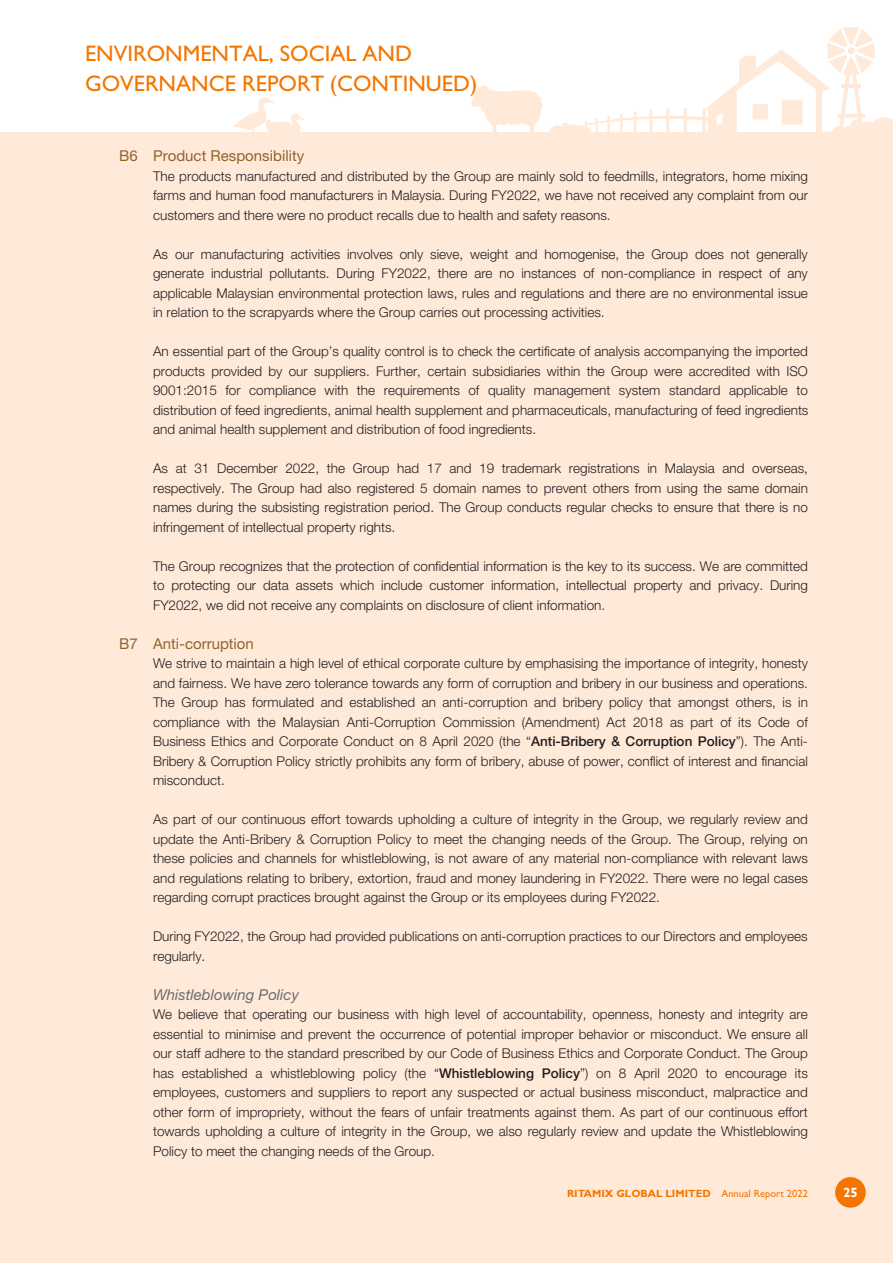
<style>
.page{position:relative;width:893px;height:1263px;background:#fff}
.page>*{position:absolute;margin:0;border:0;box-sizing:border-box;transform-origin:0 0}
.t1{font:22.5px/30px "Gill Sans Std";color:#f47600}
.t2{font:15px "Helvetica Neue LT Std";color:#90642a}
.t3{font:italic 15px "Helvetica Neue LT Std";color:#6c6d70}
.t4{font:300 13.5px/19.5px "Helvetica Neue LT Std";color:#231f20;text-align:justify}
.t5{font:700 13.5px "Gill Sans Std";color:#fff}
.t6{font:700 10.5px "Gill Sans Std";color:#f47600}
.s1{font-weight:500}
.s2{font-weight:400}
</style>
<div class="page">
<div style="left:0;top:132px;width:893px;height:1131px;background:#ffeada"></div>
<svg style="left:471px;top:27px;width:422px;height:105px"></svg>
<svg style="left:234px;top:97px;width:70px;height:35px"></svg>
<div style="left:835px;top:1177px;width:31px;height:31px;background:#f47600;border-radius:50%"></div>
<h1 class="t1" style="left:85px;top:39px;width:329px">ENVIRONMENTAL, SOCIAL AND<br>GOVERNANCE REPORT (contin</h1>
<h1 class="t1" style="left:426px;top:69px;width:53px">ued)</h1>
<p class="t2" style="left:119px;top:147px;width:187px">B6 Product Responsibility</p>
<p class="t4" style="left:153px;top:166px;width:656px">The products manufactured and distributed by the Group are mainly sold to feedmills, integrators, home mixing farms and human food manufacturers in Malaysia. During FY2022, we have not received any complaint from our customers and there were no product recalls due to health and safety reasons.</p>
<p class="t4" style="left:153px;top:244px;width:656px">As our manufacturing activities involves only sieve, weight and homogenise, the Group does not generally generate industrial pollutants. During FY2022, there are no instances of non-compliance in respect of any applicable Malaysian environmental protection laws, rules and regulations and there are no environmental issue in relation to the scrapyards where the Group carries out processing activities.</p>
<p class="t4" style="left:153px;top:341px;width:657px">An essential part of the Group’s quality control is to check the certificate of analysis accompanying the imported products provided by our suppliers. Further, certain subsidiaries within the Group were accredited with ISO 9001:2015 for compliance with the requirements of quality management system standard applicable to distribution of feed ingredients, animal health supplement and pharmaceuticals, manufacturing of feed ingredients and animal health supplement and distribution of food ingredients.</p>
<p class="t4" style="left:153px;top:458px;width:656px">As at 31 December 2022, the Group had 17 and 19 trademark registrations in Malaysia and overseas, respectively. The Group had also registered 5 domain names to prevent others from using the same domain names during the subsisting registration period. The Group conducts regular checks to ensure that there is no infringement of intellectual property rights.</p>
<p class="t4" style="left:153px;top:556px;width:656px">The Group recognizes that the protection of confidential information is the key to its success. We are committed to protecting our data assets which include customer information, intellectual property and privacy. During FY2022, we did not receive any complaints on disclosure of client information.</p>
<p class="t2" style="left:119px;top:634px;width:136px">B7 Anti-corruption</p>
<p class="t4" style="left:153px;top:653px;width:656px">We strive to maintain a high level of ethical corporate culture by emphasising the importance of integrity, honesty and fairness. We have zero tolerance towards any form of corruption and bribery in our business and operations.<br>The Group has formulated and established an anti-corruption and bribery policy that amongst others, is in compliance with the Malaysian Anti-Corruption Commission (Amendment) Act 2018 as part of its Code of Business Ethics and Corporate Conduct on 8 April 2020 (the “<span class="s1">Anti-Bribery &amp; Corruption Policy</span>”). The Anti-Bribery &amp; Corruption Policy strictly prohibits any form of bribery, abuse of power, conflict of interest and financial misconduct.</p>
<p class="t4" style="left:153px;top:809px;width:656px">As part of our continuous effort towards upholding a culture of integrity in the Group, we regularly review and update the Anti-Bribery &amp; Corruption Policy to meet the changing needs of the Group. The Group, relying on these policies and channels for whistleblowing, is not aware of any material non-compliance with relevant laws and regulations relating to bribery, extortion, fraud and money laundering in FY2022. There were no legal cases regarding corrupt practices brought against the Group or its employees during FY2022.</p>
<p class="t4" style="left:153px;top:926px;width:656px">During FY2022, the Group had provided publications on anti-corruption practices to our Directors and employees regularly.</p>
<p class="t3" style="left:153px;top:985px;width:147px">Whistleblowing Policy</p>
<p class="t4" style="left:153px;top:1004px;width:656px">We believe that operating our business with high level of accountability, openness, honesty and integrity are essential to minimise and prevent the occurrence of potential improper behavior or misconduct. We ensure all our staff adhere to the standard prescribed by our Code of Business Ethics and Corporate Conduct. The Group has established a whistleblowing policy (the “<span class="s1">Whistleblowing Policy</span>”) on 8 April 2020 to encourage its employees, customers and suppliers to report any suspected or actual business misconduct, malpractice and other form of impropriety, without the fears of unfair treatments against them. As part of our continuous effort towards upholding a culture of integrity in the Group, we also regularly review and update the Whistleblowing Policy to meet the changing needs of the Group.</p>
<p class="t6" style="left:567px;top:1187px;width:242px">RITAMIX GLOBAL LIMITED <span class="s2">Annual Report 2022</span></p>
<p class="t5" style="left:843px;top:1184px;width:16px">25</p>
</div>
